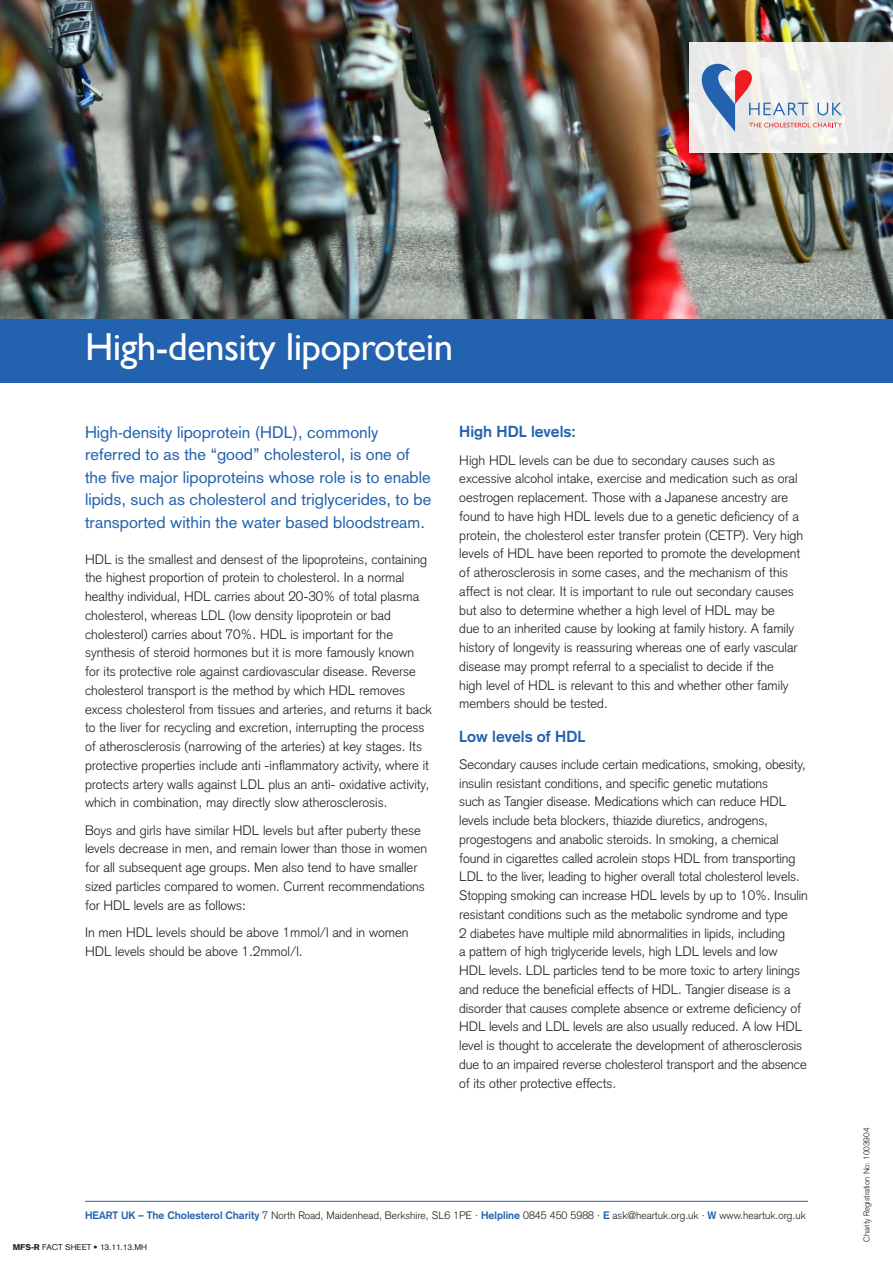
<style>
.page{position:relative;width:893px;height:1263px;background:#fff}
.page>*{position:absolute;margin:0;border:0;box-sizing:border-box;transform-origin:0 0}
.t1{font:39px "Gill Sans";letter-spacing:-.015em;color:#fff}
.Intro_para{font:16.5px/22.5px "Akzidenz Grotesk";color:#2362af}
.BdyTxt_-_Subtitle{font:700 15.75px "Akzidenz Grotesk";color:#2362af}
.Body_Text{font:300 13.5px/18.8px "Akzidenz Grotesk";color:#231f20}
.t2{font:300 10.65px "Akzidenz Grotesk";color:#231f20}
.t3{font:300 8.25px "Akzidenz Grotesk";color:#231f20}
.Ref_no{font:8.25px "Akzidenz Grotesk";color:#231f20}
.s1{font-weight:700;color:#2362af}
.s2{font-weight:900}
</style>
<div class="page">
<hr style="left:85px;top:1201px;width:723px;height:1px;background:#2362af">
<img style="left:0;top:0;width:893px;height:319px">
<div style="left:689px;top:43px;width:204px;height:110px;background:linear-gradient(to right,#edecea,#ebece9)"></div>
<svg style="left:702px;top:64px;width:140px;height:68px"></svg>
<div style="left:0;top:319px;width:893px;height:64px;background:#2362af"></div>
<p class="t1" style="left:85px;top:324px;width:370px">High-density lipoprotein</p>
<p class="Intro_para" style="left:85px;top:421px;width:348px">High-density lipoprotein (HDL), commonly referred to as the “good” cholesterol, is one of the five major lipoproteins whose role is to enable lipids, such as cholesterol and triglycerides, to be transported within the water based bloodstream.</p>
<p class="Body_Text" style="left:85px;top:550px;width:349px">HDL is the smallest and densest of the lipoproteins, containing the highest proportion of protein to cholesterol. In a normal healthy individual, HDL carries about 20-30% of total plasma cholesterol, whereas LDL (low density lipoprotein or bad cholesterol) carries about 70%. HDL is important for the synthesis of steroid hormones but it is more famously known for its protective role against cardiovascular disease. Reverse cholesterol transport is the method by which HDL removes excess cholesterol from tissues and arteries, and returns it back to the liver for recycling and excretion, interrupting the process of atherosclerosis (narrowing of the arteries) at key stages. Its protective properties include anti -inflammatory activity, where it protects artery walls against LDL plus an anti- oxidative activity, which in combination, may directly slow atherosclerosis.</p>
<p class="Body_Text" style="left:85px;top:821px;width:344px">Boys and girls have similar HDL levels but after puberty these levels decrease in men, and remain lower than those in women for all subsequent age groups. Men also tend to have smaller sized particles compared to women. Current recommendations for HDL levels are as follows:</p>
<p class="Body_Text" style="left:85px;top:923px;width:325px">In men HDL levels should be above 1mmol/l and in women<br>HDL levels should be above 1.2mmol/l.</p>
<p class="BdyTxt_-_Subtitle" style="left:459px;top:423px;width:118px">High HDL levels:</p>
<p class="Body_Text" style="left:459px;top:451px;width:346px">High HDL levels can be due to secondary causes such as excessive alcohol intake, exercise and medication such as oral oestrogen replacement. Those with a Japanese ancestry are found to have high HDL levels due to a genetic deficiency of a protein, the cholesterol ester transfer protein (CETP). Very high levels of HDL have been reported to promote the development of atherosclerosis in some cases, and the mechanism of this affect is not clear. It is important to rule out secondary causes but also to determine whether a high level of HDL may be<br>due to an inherited cause by looking at family history. A family history of longevity is reassuring whereas one of early vascular disease may prompt referral to a specialist to decide if the<br>high level of HDL is relevant to this and whether other family members should be tested.</p>
<p class="BdyTxt_-_Subtitle" style="left:459px;top:727px;width:128px">Low levels of HDL</p>
<p class="Body_Text" style="left:459px;top:755px;width:350px">Secondary causes include certain medications, smoking, obesity, insulin resistant conditions, and specific genetic mutations<br>such as Tangier disease. Medications which can reduce HDL levels include beta blockers, thiazide diuretics, androgens, progestogens and anabolic steroids. In smoking, a chemical found in cigarettes called acrolein stops HDL from transporting LDL to the liver, leading to higher overall total cholesterol levels.<br>Stopping smoking can increase HDL levels by up to 10%. Insulin resistant conditions such as the metabolic syndrome and type<br>2 diabetes have multiple mild abnormalities in lipids, including<br>a pattern of high triglyceride levels, high LDL levels and low<br>HDL levels. LDL particles tend to be more toxic to artery linings and reduce the beneficial effects of HDL. Tangier disease is a disorder that causes complete absence or extreme deficiency of HDL levels and LDL levels are also usually reduced. A low HDL level is thought to accelerate the development of atherosclerosis due to an impaired reverse cholesterol transport and the absence of its other protective effects.</p>
<p class="t2" style="left:85px;top:1208px;width:722px"><span class="s1">HEART UK – The Cholesterol Charity</span> 7 North Road, Maidenhead, Berkshire, SL6 1PE · <span class="s1">Helpline</span> 0845 450 5988 · <span class="s1">E</span> ask@heartuk.org.uk · <span class="s1">W</span> www.heartuk.org.uk</p>
<p class="Ref_no" style="left:13px;top:1242px;width:136px"><span class="s2">MFS-R</span> FACT SHEET • 13.11.13.MH</p>
<p class="t3" style="left:862px;top:1242px;width:115px;rotate:-90deg">Charity Registration No: 1003904</p>
</div>
